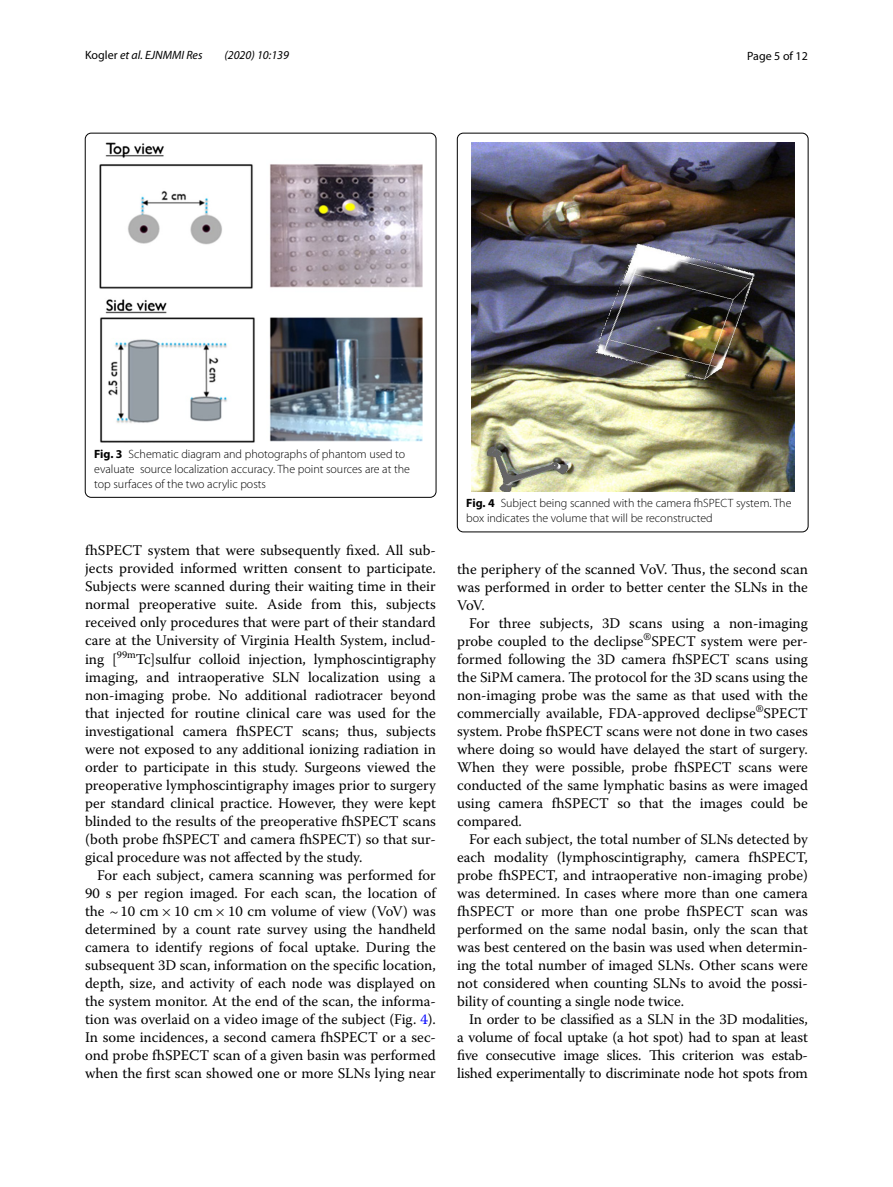
<style>
.page{position:relative;width:893px;height:1187px;background:#fff}
.page>*{position:absolute;margin:0;border:0;box-sizing:border-box;transform-origin:0 0}
.t1{font:14.7px/18px "Warnock Pro";color:#000;text-align:justify}
.t2{font:300 12px/15px "Myriad Pro";color:#000}
.t3{font:italic 12px "Myriad Pro";color:#000}
.t4{font:12px "Myriad Pro";color:#000}
.s1{font-style:normal}
.s2{font-weight:700}
.s3{font-family:"MTSY"}
.s4{color:#00f}
</style>
<div class="page">
<img style="left:99px;top:142px;width:323px;height:300px">
<div style="left:85px;top:133px;width:351px;height:364px;border:1px solid #000;border-radius:6px"></div>
<img style="left:471px;top:142px;width:323px;height:349px">
<div style="left:457px;top:133px;width:351px;height:399px;border:1px solid #000;border-radius:6px"></div>
<p class="t3" style="left:85px;top:48px;width:119px"><span class="s1">Kogler</span> et al. EJNMMI Res</p>
<p class="t3" style="left:224px;top:48px;width:66px">(2020) 10:139</p>
<p class="t4" style="left:747px;top:48px;width:62px">Page 5 of 12</p>
<p class="t2" style="left:94px;top:446px;width:317px"><span class="s2">Fig. 3</span> Schematic diagram and photographs of phantom used to evaluate source localization accuracy. The point sources are at the top surfaces of the two acrylic posts</p>
<p class="t1" style="left:85px;top:541px;width:352px">fhSPECT system that were subsequently fixed. All sub&shy;jects provided informed written consent to participate.<br>Subjects were scanned during their waiting time in their normal preoperative suite. Aside from this, subjects received only procedures that were part of their standard care at the University of Virginia Health System, includ&shy;ing [<sup>99m</sup>Tc]sulfur colloid injection, lymphoscintigraphy imaging, and intraoperative SLN localization using a non-imaging probe. No additional radiotracer beyond that injected for routine clinical care was used for the investigational camera fhSPECT scans; thus, subjects were not exposed to any additional ionizing radiation in order to participate in this study. Surgeons viewed the preoperative lymphoscintigraphy images prior to surgery per standard clinical practice. However, they were kept blinded to the results of the preoperative fhSPECT scans (both probe fhSPECT and camera fhSPECT) so that sur&shy;gical procedure was not affected by the study.</p>
<p class="t1" style="left:85px;top:865px;width:352px;text-indent:12px">For each subject, camera scanning was performed for 90 s per region imaged. For each scan, the location of the ~10 cm<span class="s3">×</span>10 cm<span class="s3">×</span>10 cm volume of view (VoV) was determined by a count rate survey using the handheld camera to identify regions of focal uptake. During the subsequent 3D scan, information on the specific location, depth, size, and activity of each node was displayed on the system monitor. At the end of the scan, the informa&shy;tion was overlaid on a video image of the subject (Fig. <span class="s4">4</span>).<br>In some incidences, a second camera fhSPECT or a sec&shy;ond probe fhSPECT scan of a given basin was performed when the first scan showed one or more SLNs lying near</p>
<p class="t2" style="left:466px;top:495px;width:327px"><span class="s2">Fig. 4</span> Subject being scanned with the camera fhSPECT system. The box indicates the volume that will be reconstructed</p>
<p class="t1" style="left:457px;top:560px;width:352px">the periphery of the scanned VoV. Thus, the second scan was performed in order to better center the SLNs in the VoV.</p>
<p class="t1" style="left:457px;top:614px;width:352px;text-indent:12px">For three subjects, 3D scans using a non-imaging probe coupled to the declipse<sup>®</sup>SPECT system were per&shy;formed following the 3D camera fhSPECT scans using the SiPM camera. The protocol for the 3D scans using the non-imaging probe was the same as that used with the commercially available, FDA-approved declipse<sup>®</sup>SPECT system. Probe fhSPECT scans were not done in two cases where doing so would have delayed the start of surgery.<br>When they were possible, probe fhSPECT scans were conducted of the same lymphatic basins as were imaged using camera fhSPECT so that the images could be compared.</p>
<p class="t1" style="left:457px;top:830px;width:352px;text-indent:12px">For each subject, the total number of SLNs detected by each modality (lymphoscintigraphy, camera fhSPECT, probe fhSPECT, and intraoperative non-imaging probe) was determined. In cases where more than one camera fhSPECT or more than one probe fhSPECT scan was performed on the same nodal basin, only the scan that was best centered on the basin was used when determin&shy;ing the total number of imaged SLNs. Other scans were not considered when counting SLNs to avoid the possi&shy;bility of counting a single node twice.</p>
<p class="t1" style="left:457px;top:1010px;width:352px;text-indent:12px">In order to be classified as a SLN in the 3D modalities, a volume of focal uptake (a hot spot) had to span at least five consecutive image slices. This criterion was estab&shy;lished experimentally to discriminate node hot spots from</p>
</div>
